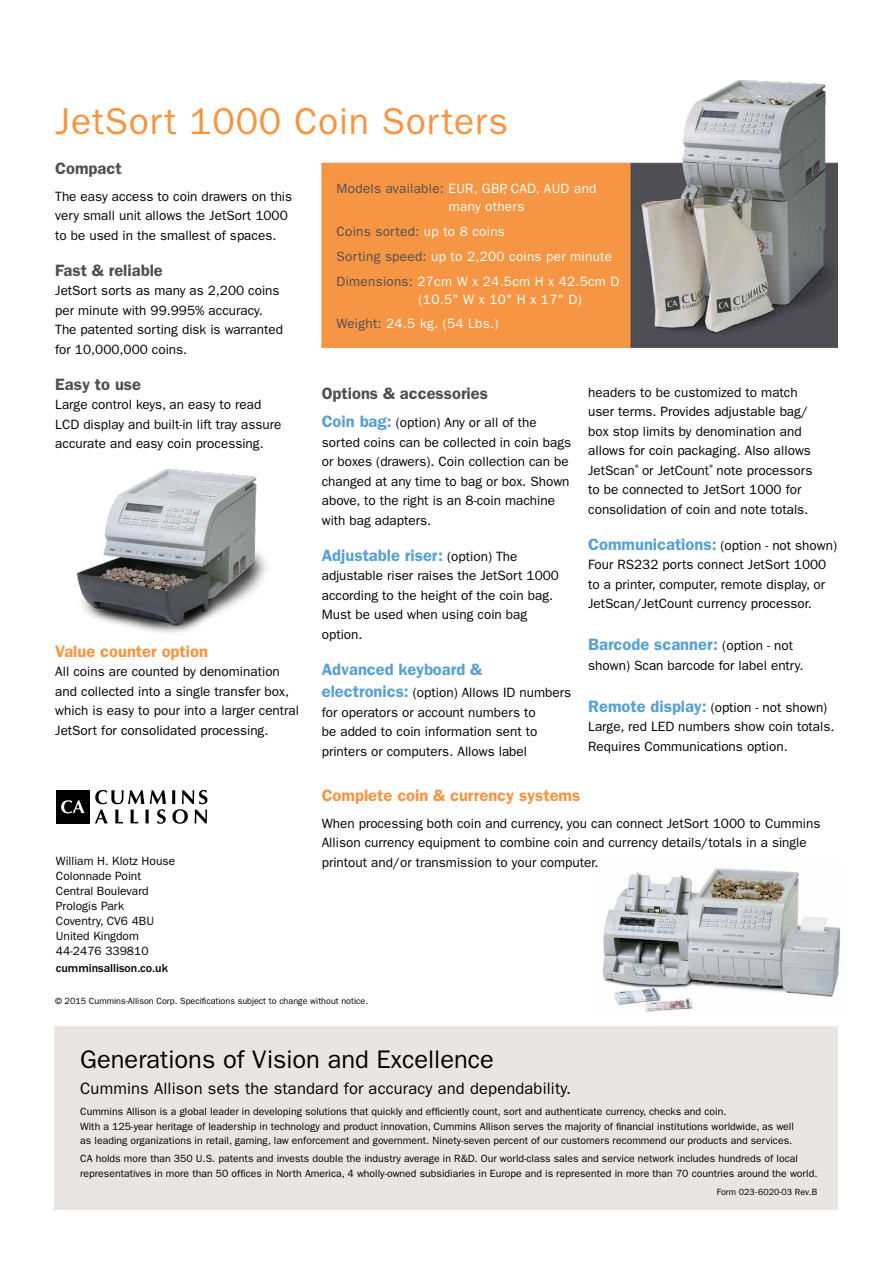
<style>
.page{position:relative;width:893px;height:1263px;background:#fff}
.page>*{position:absolute;margin:0;border:0;box-sizing:border-box;transform-origin:0 0}
.t1{font:37.5px "ITC Franklin Gothic Std";letter-spacing:.02em;color:#f79440}
.t2{font:25.5px "ITC Franklin Gothic Std";color:#000}
.t3{font:600 16.5px "ITC Franklin Gothic Std";color:#56a0d3}
.t4{font:16.5px "ITC Franklin Gothic Std";letter-spacing:.01em;color:#000}
.t5{font:600 16.5px "ITC Franklin Gothic Std";color:#4e4f53}
.t6{font:600 16.5px "ITC Franklin Gothic Std";color:#f79440}
.t7{font:13.5px/19.5px "ITC Franklin Gothic Std";color:#000}
.t8{font:13.5px/24.8px "ITC Franklin Gothic Std";letter-spacing:.02em;color:#fff}
.t9{font:12px/15px "ITC Franklin Gothic Std";color:#000}
.t10{font:500 12px "ITC Franklin Gothic Std";color:#000}
.t11{font:10.5px/14.2px "ITC Franklin Gothic Std";color:#000}
.t12{font:9px "ITC Franklin Gothic Std";color:#000}
.s1{color:#4e4f53}
.s2{font-weight:600;font-size:16.5px;color:#56a0d3}
.s3{font-weight:400;font-size:13.5px;color:#000}
</style>
<div class="page">
<img style="left:321px;top:80px;width:516px;height:268px">
<img style="left:602px;top:868px;width:239px;height:144px">
<img style="left:76px;top:469px;width:191px;height:164px">
<div style="left:54px;top:1026px;width:784px;height:183px;background:#e9e5e2"></div>
<svg style="left:95px;top:790px;width:71px;height:34px"></svg>
<svg style="left:172px;top:790px;width:35px;height:34px"></svg>
<div style="left:56px;top:790px;width:33px;height:33px;background:#000"></div>
<svg style="left:61px;top:800px;width:23px;height:13px"></svg>
<h1 class="t1" style="left:55px;top:100px;width:454px">JetSort 1000 Coin Sorters</h1>
<p class="t5" style="left:55px;top:159px;width:68px">Compact</p>
<p class="t7" style="left:55px;top:186px;width:238px">The easy access to coin drawers on this very small unit allows the JetSort 1000 to be used in the smallest of spaces.</p>
<p class="t5" style="left:55px;top:260px;width:109px">Fast &amp; reliable</p>
<p class="t7" style="left:55px;top:281px;width:229px">JetSort sorts as many as 2,200 coins per minute with 99.995% accuracy.<br>The patented sorting disk is warranted for 10,000,000 coins.</p>
<p class="t5" style="left:55px;top:374px;width:87px">Easy to use</p>
<p class="t7" style="left:55px;top:395px;width:228px">Large control keys, an easy to read<br>LCD display and built-in lift tray assure accurate and easy coin processing.</p>
<p class="t6" style="left:55px;top:641px;width:154px">Value counter option</p>
<p class="t7" style="left:55px;top:662px;width:245px">All coins are counted by denomination and collected into a single transfer box, which is easy to pour into a larger central JetSort for consolidated processing.</p>
<p class="t8" style="left:449px;top:180px;width:149px;line-height:18px;text-indent:-112px"><span class="s1">Models available:</span> EUR, GBP, CAD, AUD and many others</p>
<p class="t8" style="left:337px;top:219px;width:284px"><span class="s1">Coins sorted:</span> up to 8 coins<br><span class="s1">Sorting speed:</span> up to 2,200 coins per minute<br><span class="s1">Dimensions:</span> 27cm W x 24.5cm H x 42.5cm D</p>
<p class="t8" style="left:337px;top:287px;width:247px;text-indent:82px">(10.5" W x 10" H x 17" D)<br><span class="s1">Weight:</span> 24.5 kg. (54 Lbs.)</p>
<p class="t5" style="left:322px;top:383px;width:168px">Options &amp; accessories</p>
<p class="t7" style="left:322px;top:413px;width:251px"><span class="s2">Coin bag:</span> (option) Any or all of the sorted coins can be collected in coin bags or boxes (drawers). Coin collection can be changed at any time to bag or box. Shown above, to the right is an 8-coin machine with bag adapters.</p>
<p class="t3" style="left:322px;top:545px;width:197px">Adjustable riser: <span class="s3">(option) The</span></p>
<p class="t7" style="left:322px;top:566px;width:239px">adjustable riser raises the JetSort 1000 according to the height of the coin bag.<br>Must be used when using coin bag option.</p>
<p class="t3" style="left:322px;top:659px;width:162px">Advanced keyboard &amp;</p>
<p class="t7" style="left:322px;top:683px;width:251px"><span class="s2">electronics:</span> (option) Allows ID numbers for operators or account numbers to<br>be added to coin information sent to printers or computers. Allows label</p>
<p class="t7" style="left:588px;top:382px;width:226px">headers to be customized to match user terms. Provides adjustable bag/ box stop limits by denomination and allows for coin packaging. Also allows JetScan<sup>®</sup> or JetCount<sup>®</sup> note processors to be connected to JetSort 1000 for consolidation of coin and note totals.</p>
<p class="t7" style="left:588px;top:535px;width:250px"><span class="s2">Communications:</span> (option - not shown)<br>Four RS232 ports connect JetSort 1000 to a printer, computer, remote display, or JetScan/JetCount currency processor.</p>
<p class="t3" style="left:588px;top:635px;width:206px">Barcode scanner: <span class="s3">(option - not</span></p>
<p class="t7" style="left:588px;top:655px;width:217px">shown) Scan barcode for label entry.</p>
<p class="t7" style="left:588px;top:697px;width:248px"><span class="s2">Remote display:</span> (option - not shown)<br>Large, red LED numbers show coin totals.<br>Requires Communications option.</p>
<p class="t6" style="left:322px;top:786px;width:260px">Complete coin &amp; currency systems</p>
<p class="t7" style="left:322px;top:813px;width:500px">When processing both coin and currency, you can connect JetSort 1000 to Cummins<br>Allison currency equipment to combine coin and currency details/totals in a single printout and/or transmission to your computer.</p>
<p class="t9" style="left:56px;top:853px;width:121px">William H. Klotz House<br>Colonnade Point<br>Central Boulevard<br>Prologis Park<br>Coventry, CV6 4BU<br>United Kingdom<br>44-2476 339810</p>
<p class="t10" style="left:56px;top:961px;width:114px">cumminsallison.co.uk</p>
<p class="t12" style="left:55px;top:995px;width:314px">© 2015 Cummins-Allison Corp. Specifications subject to change without notice.</p>
<h2 class="t2" style="left:80px;top:1045px;width:415px">Generations of Vision and Excellence</h2>
<p class="t4" style="left:80px;top:1079px;width:492px">Cummins Allison sets the standard for accuracy and dependability.</p>
<p class="t11" style="left:80px;top:1105px;width:715px">Cummins Allison is a global leader in developing solutions that quickly and efficiently count, sort and authenticate currency, checks and coin.<br>With a 125-year heritage of leadership in technology and product innovation, Cummins Allison serves the majority of financial institutions worldwide, as well as leading organizations in retail, gaming, law enforcement and government. Ninety-seven percent of our customers recommend our products and services.</p>
<p class="t11" style="left:80px;top:1150px;width:739px;line-height:15px">CA holds more than 350 U.S. patents and invests double the industry average in R&amp;D. Our world-class sales and service network includes hundreds of local representatives in more than 50 offices in North America, 4 wholly-owned subsidiaries in Europe and is represented in more than 70 countries around the world.</p>
<p class="t12" style="left:717px;top:1187px;width:102px">Form 023-6020-03 Rev.B</p>
</div>
